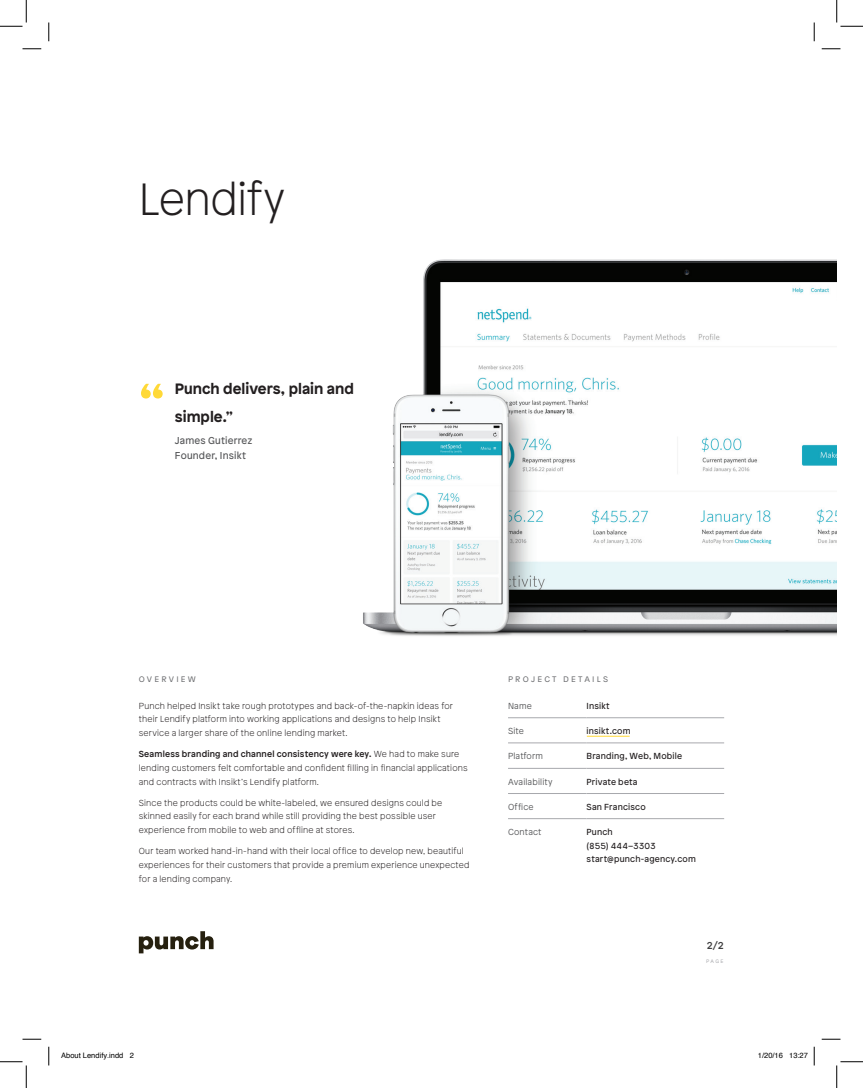
<style>
.page{position:relative;width:863px;height:1088px;background:#fff}
.page>*{position:absolute;margin:0;border:0;box-sizing:border-box;transform-origin:0 0}
.t1{font:700 54.25px "Patron";color:#ffd937}
.t2{font:100 45px "Patron";letter-spacing:-.01em;color:#231f20}
.t3{font:700 15px/27.5px "Patron";color:#231f20}
.t4{font:10px/15px "Patron";letter-spacing:.015em;color:#57585a}
.t5{font:300 10px "Patron";letter-spacing:.22em;color:#6c6d70}
.t6{font:500 10px "Patron";color:#3e3e3f}
.t7{font:100 8.75px/13.8px "Patron";letter-spacing:.02em;color:#231f20}
.t8{font:8.75px/13.8px "Patron";letter-spacing:.025em;color:#231f20}
.t9{font:300 8.75px "Patron";letter-spacing:.02em;color:#57585a}
.t10{font:7.5px "Helvetica";color:#000}
.t11{font:300 6.25px "Patron";color:#a8a9ad}
.s1{font-weight:500}
</style>
<div class="page">
<svg style="left:139px;top:931px;width:74px;height:22px"></svg>
<img style="left:363px;top:259px;width:473px;height:485px">
<hr style="left:508px;top:717px;width:78px;height:1px;background:#a8a9ad">
<hr style="left:586px;top:717px;width:138px;height:1px;background:#a8a9ad">
<hr style="left:508px;top:742px;width:78px;height:1px;background:#a8a9ad">
<hr style="left:586px;top:742px;width:138px;height:1px;background:#a8a9ad">
<hr style="left:508px;top:768px;width:78px;height:1px;background:#a8a9ad">
<hr style="left:586px;top:768px;width:138px;height:1px;background:#a8a9ad">
<hr style="left:508px;top:793px;width:78px;height:1px;background:#a8a9ad">
<hr style="left:586px;top:793px;width:138px;height:1px;background:#a8a9ad">
<hr style="left:508px;top:818px;width:78px;height:1px;background:#a8a9ad">
<hr style="left:586px;top:818px;width:138px;height:1px;background:#a8a9ad">
<hr style="left:587px;top:736px;width:42px;height:1px;background:#ffd937">
<svg style="left:22px;top:48px;width:19px;height:2px"></svg>
<svg style="left:821px;top:48px;width:19px;height:2px"></svg>
<svg style="left:22px;top:1038px;width:19px;height:2px"></svg>
<svg style="left:821px;top:1038px;width:19px;height:2px"></svg>
<svg style="left:48px;top:22px;width:2px;height:19px"></svg>
<svg style="left:48px;top:1046px;width:2px;height:19px"></svg>
<svg style="left:813px;top:22px;width:2px;height:19px"></svg>
<svg style="left:0;top:0;width:27px;height:27px"></svg>
<svg style="left:0;top:1061px;width:27px;height:27px"></svg>
<svg style="left:836px;top:0;width:26px;height:27px"></svg>
<svg style="left:836px;top:1061px;width:26px;height:27px"></svg>
<svg style="left:813px;top:1046px;width:2px;height:19px"></svg>
<h2 class="t2" style="left:139px;top:168px;width:148px">Lendify</h2>
<h1 class="t1" style="left:139px;top:359px;width:28px">“</h1>
<h3 class="t3" style="left:175px;top:374px;width:181px">Punch delivers, plain and simple.”</h3>
<p class="t4" style="left:175px;top:432px;width:79px">James Gutierrez<br>Founder, Insikt</p>
<p class="t5" style="left:139px;top:671px;width:59px">Overview</p>
<p class="t7" style="left:139px;top:698px;width:315px">Punch helped Insikt take rough prototypes and back-of-the-napkin ideas for their Lendify platform into working applications and designs to help Insikt service a larger share of the online lending market.</p>
<p class="t7" style="left:139px;top:747px;width:330px"><span class="s1">Seamless branding and channel consistency were key.</span> We had to make sure lending customers felt comfortable and confident filling in financial applications and contracts with Insikt’s Lendify platform.</p>
<p class="t7" style="left:139px;top:795px;width:305px">Since the products could be white-labeled, we ensured designs could be skinned easily for each brand while still providing the best possible user experience from mobile to web and offline at stores.</p>
<p class="t7" style="left:139px;top:843px;width:332px">Our team worked hand-in-hand with their local office to develop new, beautiful experiences for their customers that provide a premium experience unexpected for a lending company.</p>
<p class="t5" style="left:508px;top:671px;width:102px">Project details</p>
<p class="t9" style="left:508px;top:699px;width:25px">Name</p>
<p class="t8" style="left:586px;top:698px;width:25px">Insikt</p>
<p class="t9" style="left:508px;top:724px;width:18px">Site</p>
<p class="t8" style="left:586px;top:723px;width:45px">insikt.com</p>
<p class="t9" style="left:508px;top:749px;width:36px">Platform</p>
<p class="t8" style="left:586px;top:748px;width:97px">Branding, Web, Mobile</p>
<p class="t9" style="left:508px;top:775px;width:46px">Availability</p>
<p class="t8" style="left:586px;top:774px;width:52px">Private beta</p>
<p class="t9" style="left:508px;top:800px;width:27px">Office</p>
<p class="t8" style="left:586px;top:799px;width:61px">San Francisco</p>
<p class="t9" style="left:508px;top:825px;width:35px">Contact</p>
<p class="t8" style="left:586px;top:824px;width:111px">Punch<br>(855) 444–3303 start@punch-agency.com</p>
<p class="t6" style="left:706px;top:937px;width:19px">2/2</p>
<p class="t11" style="left:706px;top:956px;width:19px">Page</p>
<p class="t10" style="left:61px;top:1049px;width:74px">About Lendify.indd 2</p>
<p class="t10" style="left:758px;top:1049px;width:52px">1/20/16 13:27</p>
</div>
